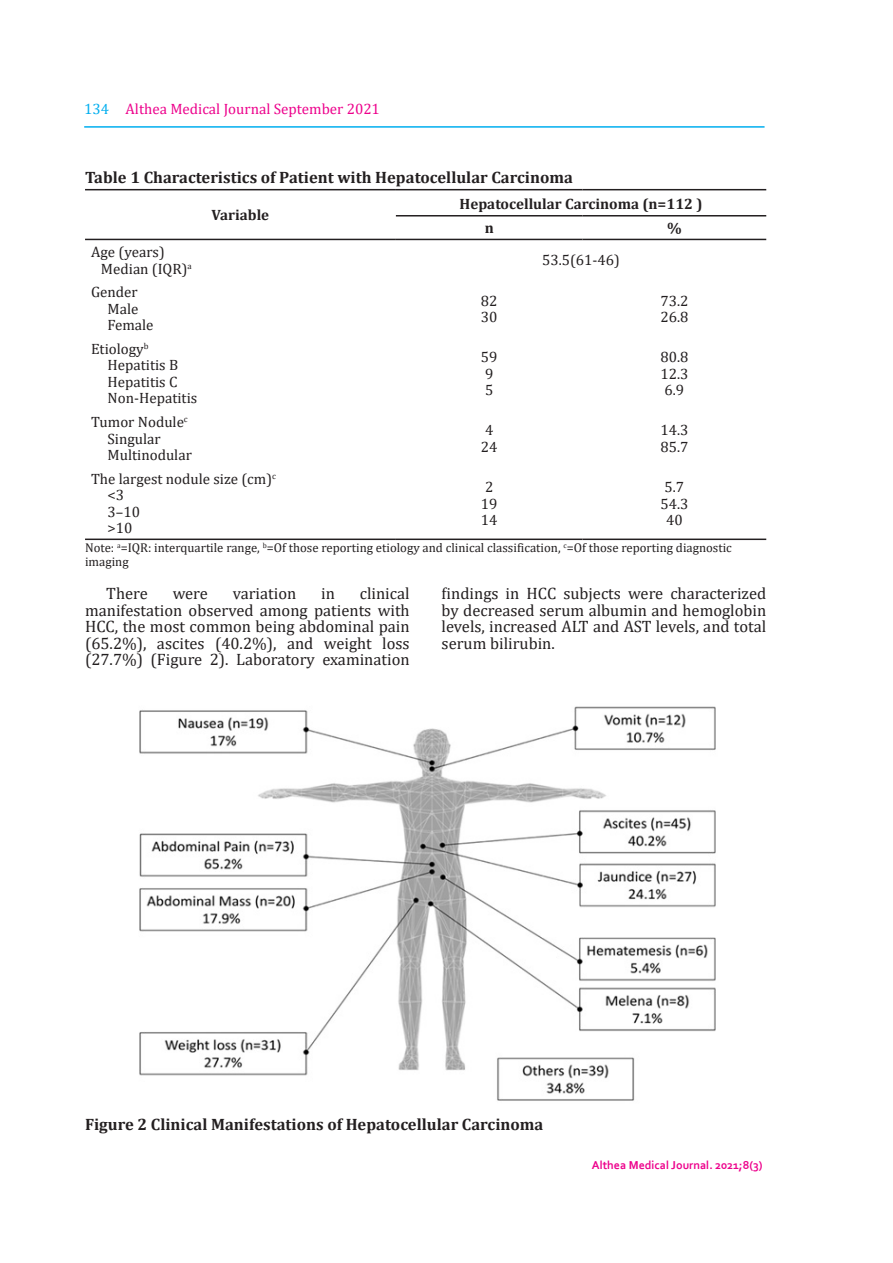
<style>
.page{position:relative;width:893px;height:1263px;background:#fff}
.page>*{position:absolute;margin:0;border:0;box-sizing:border-box;transform-origin:0 0}
.t1{font:16.5px/16.5px "Cambria";color:#231f20;text-align:justify}
.t2{font:700 16.5px "Cambria";color:#231f20}
.t3{font:15px/16.5px "Cambria";color:#231f20}
.t4{font:700 15px/24.9px "Cambria";color:#231f20}
.t5{font:15px "Cambria";color:#ed028c}
.t6{font:12.75px/13.5px "Cambria";color:#231f20}
.t7{font:700 12px "Corbel";color:#ed028c}
.s1{color:#00aeef}
</style>
<div class="page">
<hr style="left:84px;top:126px;width:681px;height:2px;background:#00aeef">
<hr style="left:85px;top:189px;width:311px;height:1px;background:#231f20">
<hr style="left:396px;top:189px;width:187px;height:1px;background:#231f20">
<hr style="left:583px;top:189px;width:183px;height:1px;background:#231f20">
<hr style="left:396px;top:215px;width:187px;height:1px;background:#231f20">
<hr style="left:583px;top:215px;width:183px;height:1px;background:#231f20">
<hr style="left:85px;top:239px;width:311px;height:1px;background:#231f20">
<hr style="left:396px;top:239px;width:187px;height:1px;background:#231f20">
<hr style="left:583px;top:239px;width:183px;height:1px;background:#231f20">
<hr style="left:85px;top:538px;width:311px;height:2px;background:#231f20">
<hr style="left:396px;top:538px;width:187px;height:2px;background:#231f20">
<hr style="left:583px;top:538px;width:183px;height:2px;background:#231f20">
<img style="left:139px;top:706px;width:577px;height:395px">
<p class="t5" style="left:84px;top:100px;width:297px"><span class="s1">134</span> Althea Medical Journal September 2021</p>
<p class="t2" style="left:85px;top:166px;width:489px">Table 1 Characteristics of Patient with Hepatocellular Carcinoma</p>
<p class="t4" style="left:212px;top:202px;width:59px">Variable</p>
<p class="t4" style="left:485px;top:190px;width:219px;text-indent:-25px">Hepatocellular Carcinoma (n=112 ) n</p>
<p class="t4" style="left:667px;top:215px;width:16px">%</p>
<p class="t3" style="left:101px;top:244px;width:92px;text-indent:-10px">Age (years)<br>Median (IQR)<sup>a</sup></p>
<p class="t3" style="left:542px;top:252px;width:79px">53.5(61-46)</p>
<p class="t3" style="left:108px;top:284px;width:47px;text-indent:-16px">Gender<br>Male<br>Female</p>
<p class="t3" style="left:481px;top:292px;width:18px">82<br>30</p>
<p class="t3" style="left:660px;top:292px;width:30px">73.2<br>26.8</p>
<p class="t3" style="left:108px;top:340px;width:91px;text-indent:-16px">Etiology<sup>b<br></sup>Hepatitis B<br>Hepatitis C<br>Non-Hepatitis</p>
<p class="t3" style="left:481px;top:349px;width:18px">59<br>9<br>5</p>
<p class="t3" style="left:660px;top:349px;width:30px;text-align:justify">80.8<br>12.3<br>6.9</p>
<p class="t3" style="left:108px;top:414px;width:86px;text-indent:-16px">Tumor Nodule<sup>c<br></sup>Singular<br>Multinodular</p>
<p class="t3" style="left:481px;top:422px;width:18px">4<br>24</p>
<p class="t3" style="left:660px;top:422px;width:30px">14.3<br>85.7</p>
<p class="t3" style="left:108px;top:470px;width:170px;text-indent:-17px">The largest nodule size (cm)<sup>c </sup>&lt;3<br>3–10<br>&gt;10</p>
<p class="t3" style="left:481px;top:479px;width:18px">2<br>19<br>14</p>
<p class="t3" style="left:660px;top:479px;width:30px;text-align:center">5.7<br>54.3<br>40</p>
<p class="t6" style="left:85px;top:541px;width:648px">Note: <sup>a</sup>=IQR: interquartile range, <sup>b</sup>=Of those reporting etiology and clinical classification, <sup>c</sup>=Of those reporting diagnostic imaging</p>
<p class="t1" style="left:106px;top:585px;width:43px">There</p>
<p class="t1" style="left:173px;top:585px;width:37px">were</p>
<p class="t1" style="left:233px;top:585px;width:65px">variation</p>
<p class="t1" style="left:321px;top:585px;width:15px">in</p>
<p class="t1" style="left:85px;top:585px;width:326px;text-indent:275px">clinical manifestation observed among patients with HCC, the most common being abdominal pain (65.2%), ascites (40.2%), and weight loss (27.7%) (Figure 2). Laboratory examination</p>
<p class="t1" style="left:442px;top:585px;width:326px">findings in HCC subjects were characterized by decreased serum albumin and hemoglobin levels, increased ALT and AST levels, and total serum bilirubin.</p>
<p class="t2" style="left:85px;top:1112px;width:460px">Figure 2 Clinical Manifestations of Hepatocellular Carcinoma</p>
<p class="t7" style="left:592px;top:1157px;width:172px">Althea Medical Journal. 2021;8(3)</p>
</div>
